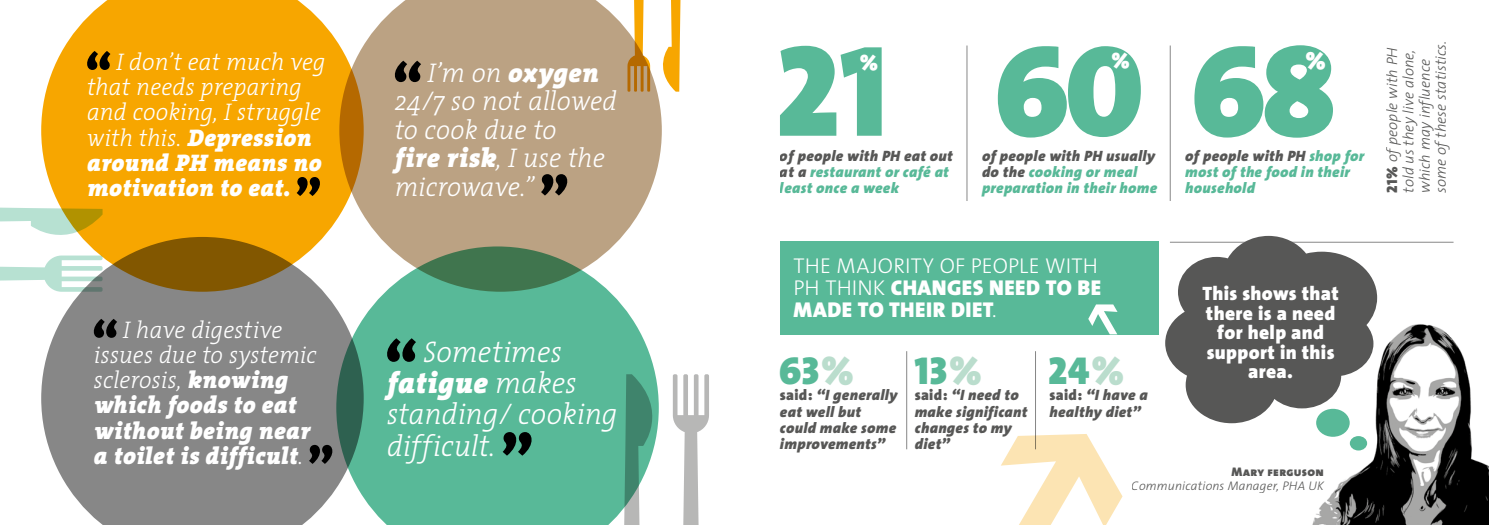
<style>
.page{position:relative;width:1489px;height:525px;background:#fff}
.page>*{position:absolute;margin:0;border:0;box-sizing:border-box;transform-origin:0 0}
.t1{font:130.75px "The Sans Black Caps";color:#58b998}
.t2{font:39.12px "The Sans Black Caps";color:#58b998}
.t3{font:italic 300 29.88px/31.2px "The Serif";letter-spacing:.005em;color:#fff;scale:.96 1}
.t4{font:italic 300 27.12px/28.4px "The Serif";letter-spacing:.005em;color:#fff;scale:.96 1}
.t5{font:24.38px "The Sans Black Caps";color:#fff}
.t6{font:italic 300 24.12px/25.1px "The Serif";letter-spacing:.005em;color:#fff;scale:.96 1}
.t7{font:italic 900 24.12px/25.2px "The Serif";letter-spacing:.015em;color:#fff;scale:.96 1}
.t8{font:21.88px "The Sans Black Caps";color:#fff}
.t9{font:21.5px/21.9px "The Sans Black Caps";letter-spacing:.02em;color:#fff}
.t10{font:21.5px "The Sans Light Caps";letter-spacing:.01em;color:#fff}
.t11{font:900 19.5px/19.5px "The Sans";letter-spacing:.02em;color:#fff;text-align:center}
.t12{font:italic 900 15px/16.2px "The Sans";letter-spacing:.025em;color:#58b998}
.t13{font:italic 900 15px/16.2px "The Sans";letter-spacing:.025em;color:#575756}
.t14{font:italic 300 15px/16.2px "The Sans";letter-spacing:.005em;color:#575756}
.t15{font:italic 300 12.5px "The Sans";letter-spacing:.01em;color:#575756}
.t16{font:12.5px "The Sans Black Caps";letter-spacing:.02em;color:#575756}
.s1{font-weight:900}
.s2{font-weight:300}
.s3{color:#575756}
.s4{font-family:"The Sans Black Caps";font-weight:400;font-style:normal}
.s5{font-family:"The Sans Light Caps"}
.s6{color:#baddcd}
.s7{font-style:normal}
</style>
<div class="page">
<img style="left:1312px;top:302px;width:176px;height:222px">
<div style="left:41px;top:0;width:298px;height:237px;background:#f7a600"></div>
<div style="left:363px;top:291px;width:293px;height:233px;background:#58b998"></div>
<svg style="left:41px;top:237px;width:322px;height:287px;background:#918e82"></svg>
<svg style="left:339px;top:0;width:322px;height:291px;background:#bbaa8c"></svg>
<svg style="left:84px;top:51px;width:27px;height:19px"></svg>
<svg style="left:296px;top:177px;width:27px;height:19px"></svg>
<svg style="left:382px;top:338px;width:35px;height:23px"></svg>
<svg style="left:502px;top:432px;width:34px;height:23px"></svg>
<svg style="left:90px;top:318px;width:28px;height:19px"></svg>
<svg style="left:308px;top:444px;width:28px;height:19px"></svg>
<svg style="left:391px;top:61px;width:31px;height:21px"></svg>
<svg style="left:540px;top:174px;width:31px;height:21px"></svg>
<svg style="left:0;top:206px;width:103px;height:85px"></svg>
<svg style="left:627px;top:0;width:54px;height:92px"></svg>
<svg style="left:623px;top:374px;width:86px;height:150px"></svg>
<hr style="left:1169px;top:45px;width:1px;height:156px;background:#878787">
<hr style="left:966px;top:45px;width:1px;height:156px;background:#878787">
<hr style="left:906px;top:351px;width:1px;height:98px;background:#878787">
<hr style="left:1035px;top:351px;width:1px;height:98px;background:#878787">
<hr style="left:1169px;top:242px;width:284px;height:1px;background:#878787">
<div style="left:780px;top:241px;width:378px;height:93px;background:#58b998"></div>
<svg style="left:1088px;top:304px;width:29px;height:30px"></svg>
<svg style="left:1165px;top:236px;width:211px;height:187px;fill:#575756"></svg>
<div style="left:1315px;top:408px;width:34px;height:28px;background:#58b998;border-radius:50%"></div>
<div style="left:1349px;top:436px;width:17px;height:14px;background:#58b998;border-radius:50%"></div>
<svg style="left:1001px;top:434px;width:121px;height:90px"></svg>
<h3 class="t6" style="left:87px;top:48px;width:250px;text-indent:29px">I don’t eat much veg that needs preparing and cooking, I struggle with this. <span class="s1">Depression around PH means no motivation to eat.</span></h3>
<h3 class="t7" style="left:94px;top:316px;width:233px;text-indent:29px"><span class="s2">I have digestive issues due to systemic sclerosis,</span> knowing which foods to eat without being near a toilet is difficult<span class="s2">.</span></h3>
<h3 class="t4" style="left:395px;top:58px;width:233px;text-indent:33px">I’m on <span class="s1">oxygen<br></span>24/7 so not allowed to cook due to<br><span class="s1">fire risk</span>, I use the microwave.”</h3>
<h3 class="t3" style="left:387px;top:335px;width:242px;text-indent:36px">Sometimes <span class="s1">fatigue</span> makes standing/ cooking difficult.</h3>
<h1 class="t1" style="left:775px;top:-19px;width:562px">21 60 68</h1>
<h3 class="t8" style="left:859px;top:44px;width:20px">%</h3>
<h3 class="t8" style="left:1111px;top:42px;width:20px">%</h3>
<h3 class="t5" style="left:1305px;top:40px;width:22px">%</h3>
<p class="t12" style="left:780px;top:147px;width:174px"><span class="s3">of people with PH eat out at a</span> restaurant or café at least once a week</p>
<p class="t12" style="left:981px;top:147px;width:177px"><span class="s3">of people with PH usually do the</span> cooking or meal preparation in their home</p>
<p class="t12" style="left:1185px;top:147px;width:180px"><span class="s3">of people with PH</span> shop for most of the food in their household</p>
<p class="t14" style="left:1383px;top:193px;width:153px;rotate:-90deg"><span class="s4">21%</span> ofpeople with PH told us they live alone, which may influence some ofthese statistics.</p>
<h3 class="t10" style="left:793px;top:248px;width:306px">THE MAJORITY OF PEOPLE WITH</h3>
<h3 class="t9" style="left:793px;top:276px;width:309px"><span class="s5">PH THINK</span> CHANGES NEED TO BE<br>MADE TO THEIR DIET<span class="s5">.</span></h3>
<h2 class="t2" style="left:778px;top:337px;width:77px">63<span class="s6">%</span></h2>
<p class="t13" style="left:780px;top:386px;width:119px"><span class="s7">said:</span> “I generally eat well but could make some improvements”</p>
<h2 class="t2" style="left:914px;top:337px;width:69px">13<span class="s6">%</span></h2>
<p class="t13" style="left:914px;top:386px;width:114px"><span class="s7">said:</span> “I need to make significant changes to my diet”</p>
<h2 class="t2" style="left:1048px;top:337px;width:77px">24<span class="s6">%</span></h2>
<p class="t13" style="left:1049px;top:386px;width:99px"><span class="s7">said:</span> “I have a healthy diet”</p>
<p class="t11" style="left:1202px;top:283px;width:138px">This shows that there is a need for help and support in this area.</p>
<p class="t16" style="left:1231px;top:460px;width:94px">Mary ferguson</p>
<p class="t15" style="left:1131px;top:474px;width:193px">Communications Manager, PHA UK</p>
</div>
